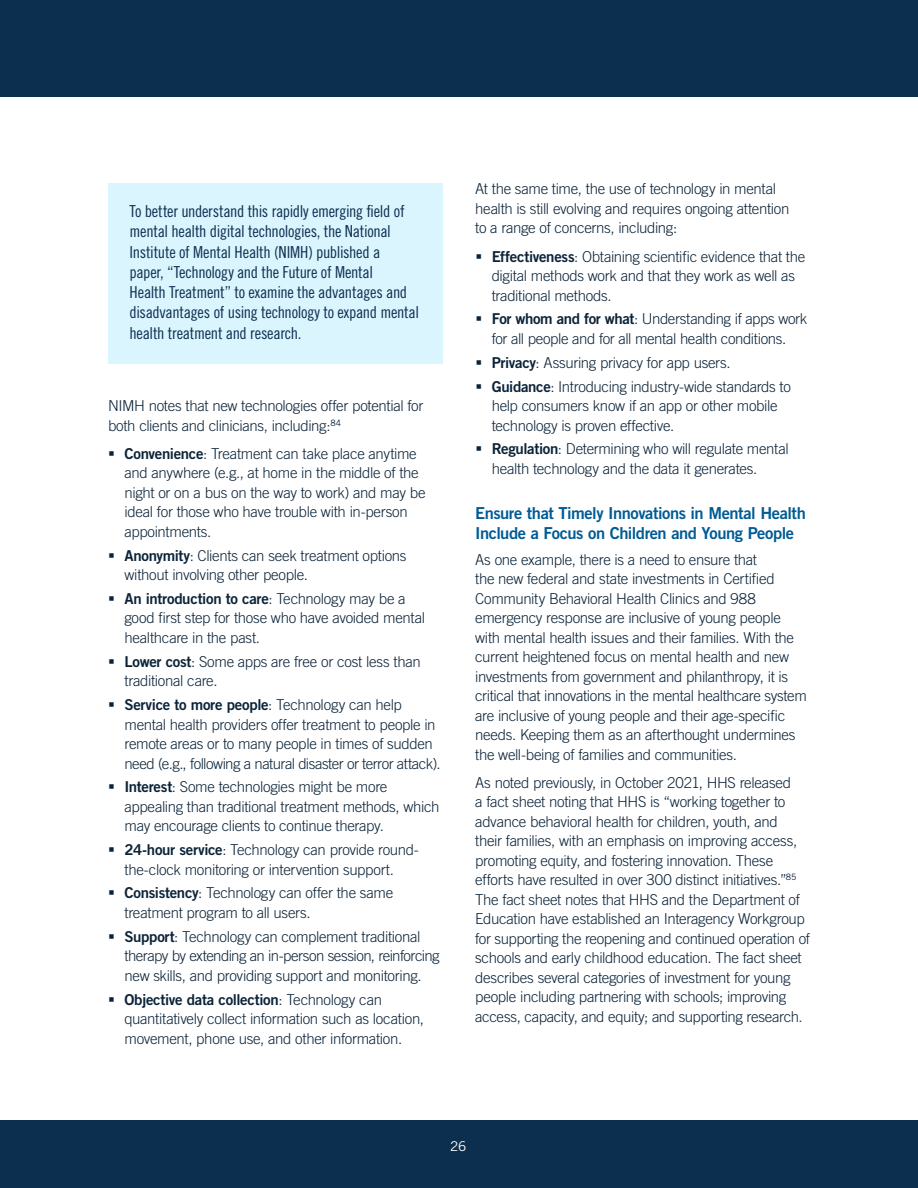
<style>
.page{position:relative;width:918px;height:1188px;background:#fff}
.page>*{position:absolute;margin:0;border:0;box-sizing:border-box;transform-origin:0 0}
.t1{font:16.5px/20.2px "Trade Gothic LT Pro Cn 18";letter-spacing:-.02em;color:#0d2f4f}
.t2{font:16.5px/19.5px "Trade Gothic LT Pro Bd 2";letter-spacing:-.03em;color:#005b94}
.t3{font:300 15px/19.5px "Trade Gothic LT Pro";letter-spacing:-.02em;color:#0b2338}
.t4{font:15px "Trade Gothic LT Pro Bd 2";letter-spacing:-.02em;color:#0b2338}
.t5{font:13.5px "Trade Gothic LT Pro";color:#fff}
.s1{font-family:"Trade Gothic LT Pro Bd 2";font-weight:400}
.s2{font-family:"Trade Gothic LT Pro";font-weight:300}
</style>
<div class="page">
<div style="left:0;top:0;width:918px;height:97px;background:#0d2f4f"></div>
<div style="left:0;top:1120px;width:918px;height:68px;background:#0d2f4f"></div>
<div style="left:108px;top:184px;width:335px;height:180px;background:#dbf5ff"></div>
<p class="t1" style="left:130px;top:201px;width:291px">To better understand this rapidly emerging field of mental health digital technologies, the National Institute of Mental Health (NIMH) published a<br>paper, “Technology and the Future of Mental<br>Health Treatment” to examine the advantages and disadvantages of using technology to expand mental health treatment and research.</p>
<p class="t3" style="left:108px;top:396px;width:317px">NIMH notes that new technologies offer potential for both clients and clinicians, including:<sup>84</sup></p>
<p class="t3" style="left:124px;top:443px;width:303px"><span class="s1">Convenience</span>: Treatment can take place anytime and anywhere (e.g., at home in the middle of the night or on a bus on the way to work) and may be ideal for those who have trouble with in-person appointments.</p>
<p class="t3" style="left:124px;top:545px;width:284px"><span class="s1">Anonymity</span>: Clients can seek treatment options without involving other people.</p>
<p class="t4" style="left:124px;top:589px;width:283px">An introduction to care<span class="s2">: Technology may be a</span></p>
<p class="t3" style="left:124px;top:608px;width:302px">good first step for those who have avoided mental healthcare in the past.</p>
<p class="t3" style="left:124px;top:651px;width:298px"><span class="s1">Lower cost</span>: Some apps are free or cost less than traditional care.</p>
<p class="t4" style="left:124px;top:695px;width:279px">Service to more people<span class="s2">: Technology can help</span></p>
<p class="t3" style="left:124px;top:714px;width:318px">mental health providers offer treatment to people in remote areas or to many people in times of sudden need (e.g., following a natural disaster or terror attack).</p>
<p class="t3" style="left:124px;top:777px;width:317px"><span class="s1">Interest</span>: Some technologies might be more appealing than traditional treatment methods, which may encourage clients to continue therapy.</p>
<p class="t3" style="left:124px;top:840px;width:296px"><span class="s1">24-hour service</span>: Technology can provide round&shy;the-clock monitoring or intervention support.</p>
<p class="t3" style="left:124px;top:883px;width:270px"><span class="s1">Consistency</span>: Technology can offer the same treatment program to all users.</p>
<p class="t3" style="left:124px;top:927px;width:317px"><span class="s1">Support</span>: Technology can complement traditional therapy by extending an in-person session, reinforcing new skills, and providing support and monitoring.</p>
<p class="t4" style="left:124px;top:990px;width:259px">Objective data collection<span class="s2">: Technology can</span></p>
<p class="t3" style="left:124px;top:1009px;width:301px">quantitatively collect information such as location, movement, phone use, and other information.</p>
<p class="t3" style="left:475px;top:179px;width:316px">At the same time, the use of technology in mental health is still evolving and requires ongoing attention to a range of concerns, including:</p>
<p class="t3" style="left:492px;top:246px;width:315px"><span class="s1">Effectiveness</span>: Obtaining scientific evidence that the digital methods work and that they work as well as traditional methods.</p>
<p class="t3" style="left:492px;top:309px;width:317px"><span class="s1">For whom and for what</span>: Understanding if apps work for all people and for all mental health conditions.</p>
<p class="t3" style="left:492px;top:350px;width:301px;line-height:23.9px"><span class="s1">Privacy</span>: Assuring privacy for app users.<br><span class="s1">Guidance</span>: Introducing industry-wide standards to</p>
<p class="t3" style="left:492px;top:396px;width:287px">help consumers know if an app or other mobile technology is proven effective.</p>
<p class="t3" style="left:492px;top:439px;width:299px"><span class="s1">Regulation</span>: Determining who will regulate mental health technology and the data it generates.</p>
<p class="t2" style="left:475px;top:503px;width:332px">Ensure that Timely Innovations in Mental Health<br>Include a Focus on Children and Young People</p>
<p class="t3" style="left:475px;top:549px;width:333px">As one example, there is a need to ensure that<br>the new federal and state investments in Certified Community Behavioral Health Clinics and 988 emergency response are inclusive of young people with mental health issues and their families. With the current heightened focus on mental health and new investments from government and philanthropy, it is critical that innovations in the mental healthcare system are inclusive of young people and their age-specific needs. Keeping them as an afterthought undermines the well-being of families and communities.</p>
<p class="t3" style="left:475px;top:773px;width:336px">As noted previously, in October 2021, HHS released<br>a fact sheet noting that HHS is “working together to advance behavioral health for children, youth, and<br>their families, with an emphasis on improving access, promoting equity, and fostering innovation. These efforts have resulted in over 300 distinct initiatives.”<sup>85<br></sup>The fact sheet notes that HHS and the Department of Education have established an Interagency Workgroup for supporting the reopening and continued operation of schools and early childhood education. The fact sheet describes several categories of investment for young people including partnering with schools; improving access, capacity, and equity; and supporting research.</p>
<p class="t5" style="left:450px;top:1138px;width:18px">26</p>
</div>
